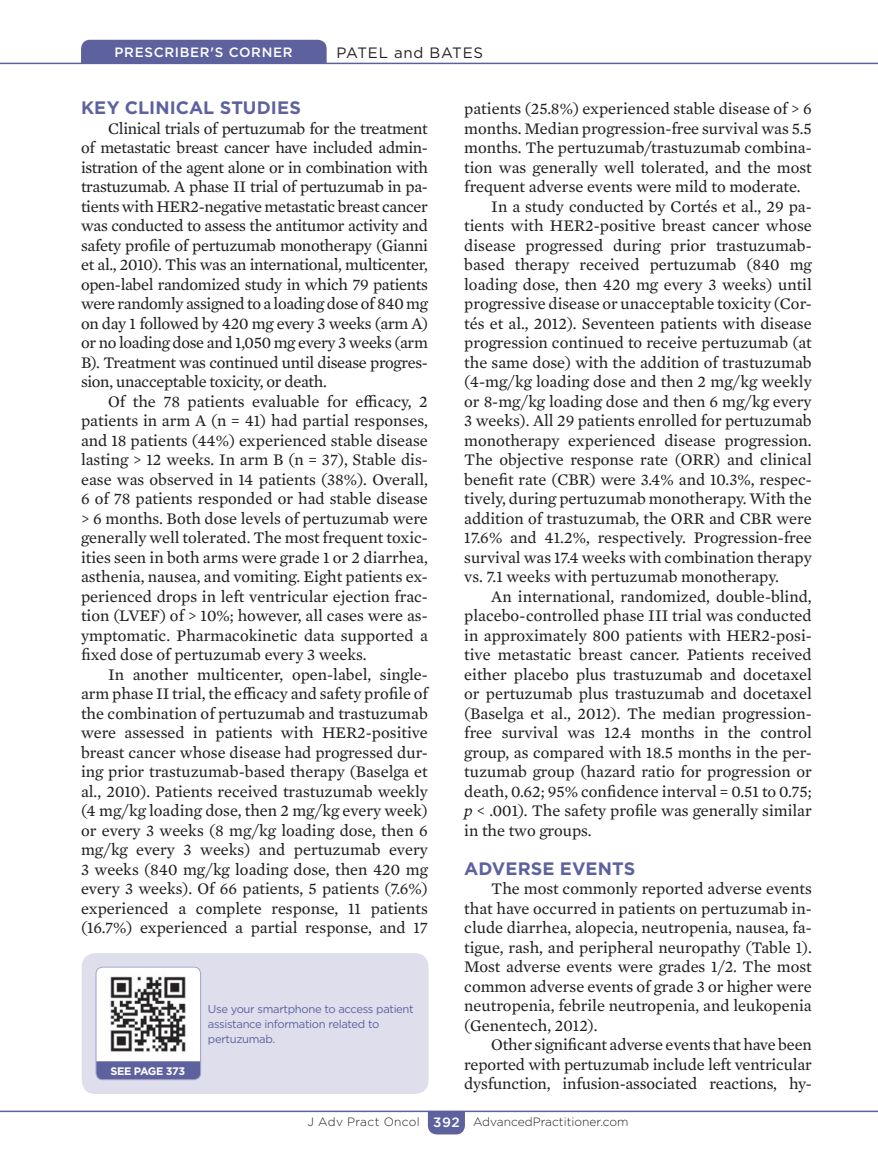
<style>
.page{position:relative;width:878px;height:1175px;background:#fff}
.page>*{position:absolute;margin:0;border:0;box-sizing:border-box;transform-origin:0 0}
.Subhead_1{font:700 18px "Gotham";color:#5d629f}
.Body_txt{font:16.5px/19.5px "Mercury Text G2";color:#231f20;text-align:justify}
.LRH_AUTHOR{font:15px "Gotham";letter-spacing:.05em;color:#231f20}
.article_type{font:500 13.5px "Gotham";letter-spacing:.05em;color:#fff}
.t1{font:300 12px "Gotham";color:#231f20}
.t2{font:300 12px "Gotham";letter-spacing:.025em;color:#231f20}
.Barcode_Box{font:11.25px/15px "Gotham";letter-spacing:-.03em;color:#5d629f}
.Barcode_Text{font:700 10.8px "Gotham";letter-spacing:-.05em;color:#fff}
.s1{font-style:italic}
</style>
<div class="page">
<hr style="left:0;top:1110px;width:878px;height:2px;background:#5d629f">
<svg style="left:428px;top:1110px;width:37px;height:24px"></svg>
<div style="left:81px;top:40px;width:245px;height:23px;background:#5d629f"></div>
<hr style="left:0;top:63px;width:878px;height:1px;background:#5d629f">
<div style="left:82px;top:953px;width:346px;height:140px;background:#dedeec;border-radius:14px"></div>
<svg style="left:96px;top:968px;width:105px;height:111px"></svg>
<div style="left:96px;top:966px;width:105px;height:114px;border:1px solid #a2a1c7;border-radius:7px"></div>
<img style="left:102px;top:968px;width:92px;height:91px">
<p class="article_type" style="left:115px;top:43px;width:179px">PRESCRIBER'S CORNER</p>
<p class="LRH_AUTHOR" style="left:336px;top:43px;width:148px">PATEL and BATES</p>
<p class="Subhead_1" style="left:81px;top:96px;width:221px">KEY CLINICAL STUDIES</p>
<p class="Body_txt" style="left:81px;top:117px;width:348px;text-indent:27px">Clinical trials of pertuzumab for the treatment of metastatic breast cancer have included admin&shy;istration of the agent alone or in combination with trastuzumab. A phase II trial of pertuzumab in pa&shy;tients with HER2-negative metastatic breast cancer was conducted to assess the antitumor activity and safety profile of pertuzumab monotherapy (Gianni et al., 2010). This was an international, multicenter, open-label randomized study in which 79 patients were randomly assigned to a loading dose of 840 mg on day 1 followed by 420 mg every 3 weeks (arm A) or no loading dose and 1,050 mg every 3 weeks (arm B). Treatment was continued until disease progres&shy;sion, unacceptable toxicity, or death.</p>
<p class="Body_txt" style="left:81px;top:390px;width:348px;text-indent:27px">Of the 78 patients evaluable for efficacy, 2 patients in arm A (n = 41) had partial responses, and 18 patients (44%) experienced stable disease lasting &gt; 12 weeks. In arm B (n = 37), Stable dis&shy;ease was observed in 14 patients (38%). Overall, 6 of 78 patients responded or had stable disease &gt; 6 months. Both dose levels of pertuzumab were generally well tolerated. The most frequent toxic&shy;ities seen in both arms were grade 1 or 2 diarrhea, asthenia, nausea, and vomiting. Eight patients ex&shy;perienced drops in left ventricular ejection frac&shy;tion (LVEF) of &gt; 10%; however, all cases were as&shy;ymptomatic. Pharmacokinetic data supported a fixed dose of pertuzumab every 3 weeks.</p>
<p class="Body_txt" style="left:81px;top:663px;width:348px;text-indent:27px">In another multicenter, open-label, single&shy;arm phase II trial, the efficacy and safety profile of the combination of pertuzumab and trastuzumab were assessed in patients with HER2-positive breast cancer whose disease had progressed dur&shy;ing prior trastuzumab-based therapy (Baselga et al., 2010). Patients received trastuzumab weekly (4 mg/kg loading dose, then 2 mg/kg every week) or every 3 weeks (8 mg/kg loading dose, then 6 mg/kg every 3 weeks) and pertuzumab every 3 weeks (840 mg/kg loading dose, then 420 mg every 3 weeks). Of 66 patients, 5 patients (7.6%) experienced a complete response, 11 patients (16.7%) experienced a partial response, and 17</p>
<p class="Barcode_Text" style="left:110px;top:1063px;width:76px">SEE PAGE 373</p>
<p class="Barcode_Box" style="left:208px;top:1001px;width:207px">Use your smartphone to access patient assistance information related to pertuzumab.</p>
<p class="Body_txt" style="left:464px;top:98px;width:349px">patients (25.8%) experienced stable disease of &gt; 6 months. Median progression-free survival was 5.5 months. The pertuzumab/trastuzumab combina&shy;tion was generally well tolerated, and the most frequent adverse events were mild to moderate.</p>
<p class="Body_txt" style="left:464px;top:195px;width:349px;text-indent:27px">In a study conducted by Cortés et al., 29 pa&shy;tients with HER2-positive breast cancer whose disease progressed during prior trastuzumab&shy;based therapy received pertuzumab (840 mg loading dose, then 420 mg every 3 weeks) until progressive disease or unacceptable toxicity (Cor&shy;tés et al., 2012). Seventeen patients with disease progression continued to receive pertuzumab (at the same dose) with the addition of trastuzumab (4-mg/kg loading dose and then 2 mg/kg weekly or 8-mg/kg loading dose and then 6 mg/kg every 3 weeks). All 29 patients enrolled for pertuzumab monotherapy experienced disease progression.<br>The objective response rate (ORR) and clinical benefit rate (CBR) were 3.4% and 10.3%, respec&shy;tively, during pertuzumab monotherapy. With the addition of trastuzumab, the ORR and CBR were 17.6% and 41.2%, respectively. Progression-free survival was 17.4 weeks with combination therapy vs. 7.1 weeks with pertuzumab monotherapy.</p>
<p class="Body_txt" style="left:464px;top:585px;width:349px;text-indent:27px">An international, randomized, double-blind, placebo-controlled phase III trial was conducted in approximately 800 patients with HER2-posi&shy;tive metastatic breast cancer. Patients received either placebo plus trastuzumab and docetaxel or pertuzumab plus trastuzumab and docetaxel (Baselga et al., 2012). The median progression&shy;free survival was 12.4 months in the control group, as compared with 18.5 months in the per&shy;tuzumab group (hazard ratio for progression or death, 0.62; 95% confidence interval = 0.51 to 0.75; <span class="s1">p</span> &lt; .001). The safety profile was generally similar in the two groups.</p>
<p class="Subhead_1" style="left:464px;top:856px;width:172px">ADVERSE EVENTS</p>
<p class="Body_txt" style="left:464px;top:878px;width:349px;text-indent:27px">The most commonly reported adverse events that have occurred in patients on pertuzumab in&shy;clude diarrhea, alopecia, neutropenia, nausea, fa&shy;tigue, rash, and peripheral neuropathy (Table 1).<br>Most adverse events were grades 1/2. The most common adverse events of grade 3 or higher were neutropenia, febrile neutropenia, and leukopenia (Genentech, 2012).</p>
<p class="Body_txt" style="left:464px;top:1034px;width:349px;text-indent:27px">Other significant adverse events that have been reported with pertuzumab include left ventricular dysfunction, infusion-associated reactions, hy-</p>
<p class="t2" style="left:307px;top:1114px;width:114px">J Adv Pract Oncol</p>
<p class="article_type" style="left:433px;top:1113px;width:28px">392</p>
<p class="t1" style="left:473px;top:1114px;width:157px">AdvancedPractitioner.com</p>
</div>
